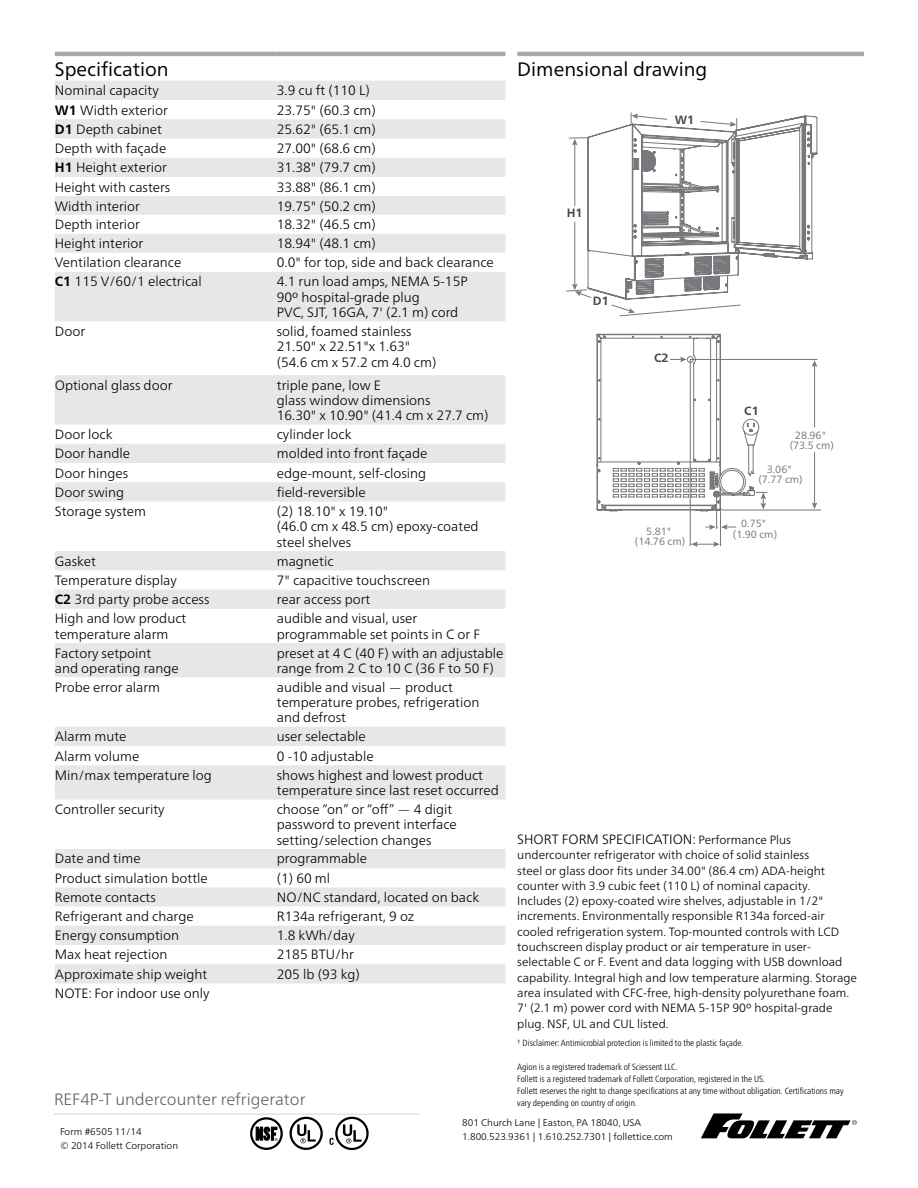
<style>
.page{position:relative;width:918px;height:1188px;background:#fff}
.page>*{position:absolute;margin:0;border:0;box-sizing:border-box;transform-origin:0 0}
.t1{font:19.5px "Frutiger Neue LT Pro";color:#000}
.t2{font:300 16.5px "Frutiger Neue LT Pro";color:#636466}
.t3{font:300 13.5px/15.3px "Frutiger Neue LT Pro";color:#000}
.t4{font:300 12px/15.3px "Frutiger Neue LT Pro";color:#000}
.t5{font:700 12px "Frutiger Neue LT Pro";color:#474749}
.t6{font:10.5px/10.5px "Frutiger Neue LT Pro";color:#77787b;text-align:center}
.t7{font:300 9.75px/13.5px "Frutiger Neue LT Pro";color:#000}
.t8{font:300 condensed 9px/12px "Frutiger Neue LT Pro";color:#000}
.s1{font-weight:700}
.s2{font-size:12px}
.s3{font-stretch:normal}
</style>
<div class="page">
<svg style="left:701px;top:1113px;width:156px;height:26px"></svg>
<hr style="left:54px;top:1114px;width:144px;height:1px;background:#d1d3d4">
<hr style="left:198px;top:1114px;width:222px;height:1px;background:#d1d3d4">
<svg style="left:55px;top:81px;width:450px;height:902px"></svg>
<hr style="left:55px;top:52px;width:222px;height:4px;background:#a7a9ac">
<hr style="left:277px;top:52px;width:228px;height:4px;background:#a7a9ac">
<hr style="left:517px;top:52px;width:347px;height:4px;background:#a7a9ac">
<hr style="left:722px;top:510px;width:99px;height:1px;background:#77787b">
<hr style="left:720px;top:511px;width:1px;height:35px;background:#77787b">
<hr style="left:690px;top:360px;width:1px;height:186px;background:#77787b">
<svg style="left:693px;top:545px;width:25px;height:2px"></svg>
<svg style="left:689px;top:512px;width:48px;height:33px"></svg>
<svg style="left:596px;top:115px;width:222px;height:397px"></svg>
<svg style="left:566px;top:112px;width:202px;height:381px"></svg>
<svg style="left:251px;top:1118px;width:31px;height:31px"></svg>
<div style="left:250px;top:1117px;width:33px;height:33px;border:2px solid #000;border-radius:50%"></div>
<svg style="left:255px;top:1126px;width:23px;height:15px"></svg>
<svg style="left:291px;top:1118px;width:31px;height:31px"></svg>
<div style="left:290px;top:1117px;width:33px;height:33px;border:2px solid #000;border-radius:50%"></div>
<svg style="left:297px;top:1124px;width:19px;height:19px"></svg>
<svg style="left:336px;top:1118px;width:32px;height:31px"></svg>
<div style="left:335px;top:1117px;width:34px;height:33px;border:2px solid #000;border-radius:50%"></div>
<svg style="left:343px;top:1124px;width:19px;height:19px"></svg>
<svg style="left:330px;top:1138px;width:4px;height:7px"></svg>
<h1 class="t1" style="left:55px;top:58px;width:115px">Specification</h1>
<p class="t3" style="left:55px;top:83px;width:105px">Nominal capacity</p>
<p class="t3" style="left:277px;top:83px;width:95px">3.9 cu ft (110 L)</p>
<p class="t3" style="left:55px;top:102px;width:115px"><span class="s1">W1</span> Width exterior</p>
<p class="t3" style="left:277px;top:102px;width:100px">23.75" (60.3 cm)</p>
<p class="t3" style="left:55px;top:121px;width:109px"><span class="s1">D1</span> Depth cabinet</p>
<p class="t3" style="left:277px;top:121px;width:100px">25.62" (65.1 cm)</p>
<p class="t3" style="left:55px;top:141px;width:113px">Depth with façade</p>
<p class="t3" style="left:277px;top:141px;width:100px">27.00" (68.6 cm)</p>
<p class="t3" style="left:55px;top:160px;width:114px"><span class="s1">H1</span> Height exterior</p>
<p class="t3" style="left:277px;top:160px;width:100px">31.38" (79.7 cm)</p>
<p class="t3" style="left:55px;top:179px;width:117px">Height with casters</p>
<p class="t3" style="left:277px;top:179px;width:100px">33.88" (86.1 cm)</p>
<p class="t3" style="left:55px;top:198px;width:87px">Width interior</p>
<p class="t3" style="left:277px;top:198px;width:100px">19.75" (50.2 cm)</p>
<p class="t3" style="left:55px;top:217px;width:87px">Depth interior</p>
<p class="t3" style="left:277px;top:217px;width:100px">18.32" (46.5 cm)</p>
<p class="t3" style="left:55px;top:236px;width:90px">Height interior</p>
<p class="t3" style="left:277px;top:236px;width:100px">18.94" (48.1 cm)</p>
<p class="t3" style="left:55px;top:255px;width:128px">Ventilation clearance</p>
<p class="t3" style="left:277px;top:255px;width:219px">0.0" for top, side and back clearance</p>
<p class="t3" style="left:55px;top:274px;width:148px"><span class="s1">C1</span> 115 V/60/1 electrical</p>
<p class="t3" style="left:277px;top:274px;width:192px">4.1 run load amps, NEMA 5-15P<br>90º hospital-grade plug<br>PVC, SJT, 16GA, 7' (2.1 m) cord</p>
<p class="t3" style="left:55px;top:323px;width:32px">Door</p>
<p class="t3" style="left:277px;top:323px;width:161px">solid, foamed stainless<br>21.50" x 22.51"x 1.63" (54.6 cm x 57.2 cm 4.0 cm)</p>
<p class="t3" style="left:55px;top:377px;width:119px">Optional glass door</p>
<p class="t3" style="left:277px;top:377px;width:213px">triple pane, low E<br>glass window dimensions<br>16.30" x 10.90" (41.4 cm x 27.7 cm)</p>
<p class="t3" style="left:55px;top:427px;width:59px">Door lock</p>
<p class="t3" style="left:277px;top:427px;width:76px">cylinder lock</p>
<p class="t3" style="left:55px;top:446px;width:77px">Door handle</p>
<p class="t3" style="left:277px;top:446px;width:152px">molded into front façade</p>
<p class="t3" style="left:55px;top:465px;width:75px">Door hinges</p>
<p class="t3" style="left:277px;top:465px;width:151px">edge-mount, self-closing</p>
<p class="t3" style="left:55px;top:484px;width:71px">Door swing</p>
<p class="t3" style="left:277px;top:484px;width:90px">field-reversible</p>
<p class="t3" style="left:55px;top:504px;width:93px">Storage system</p>
<p class="t3" style="left:277px;top:504px;width:203px">(2) 18.10" x 19.10"<br>(46.0 cm x 48.5 cm) epoxy-coated steel shelves</p>
<p class="t3" style="left:55px;top:553px;width:43px">Gasket</p>
<p class="t3" style="left:277px;top:553px;width:58px">magnetic</p>
<p class="t3" style="left:55px;top:572px;width:124px">Temperature display</p>
<p class="t3" style="left:277px;top:572px;width:155px">7" capacitive touchscreen</p>
<p class="t3" style="left:55px;top:592px;width:156px"><span class="s1">C2</span> 3rd party probe access</p>
<p class="t3" style="left:277px;top:592px;width:95px">rear access port</p>
<p class="t3" style="left:55px;top:611px;width:133px">High and low product temperature alarm</p>
<p class="t3" style="left:277px;top:611px;width:205px">audible and visual, user programmable set points in C or F</p>
<p class="t3" style="left:55px;top:645px;width:125px">Factory setpoint<br>and operating range</p>
<p class="t3" style="left:277px;top:645px;width:228px">preset at 4 C (40 F) with an adjustable range from 2 C to 10 C (36 F to 50 F)</p>
<p class="t3" style="left:55px;top:679px;width:107px">Probe error alarm</p>
<p class="t3" style="left:277px;top:679px;width:204px">audible and visual — product temperature probes, refrigeration and defrost</p>
<p class="t3" style="left:55px;top:729px;width:73px">Alarm mute</p>
<p class="t3" style="left:277px;top:729px;width:90px">user selectable</p>
<p class="t3" style="left:55px;top:748px;width:86px">Alarm volume</p>
<p class="t3" style="left:277px;top:748px;width:98px">0 -10 adjustable</p>
<p class="t3" style="left:55px;top:767px;width:158px">Min/max temperature log</p>
<p class="t3" style="left:277px;top:767px;width:224px">shows highest and lowest product temperature since last reset occurred</p>
<p class="t3" style="left:55px;top:802px;width:111px">Controller security</p>
<p class="t3" style="left:277px;top:802px;width:181px">choose “on” or “off” — 4 digit password to prevent interface setting/selection changes</p>
<p class="t3" style="left:55px;top:851px;width:87px">Date and time</p>
<p class="t3" style="left:277px;top:851px;width:92px">programmable</p>
<p class="t3" style="left:55px;top:870px;width:154px">Product simulation bottle</p>
<p class="t3" style="left:277px;top:870px;width:55px">(1) 60 ml</p>
<p class="t3" style="left:55px;top:890px;width:103px">Remote contacts</p>
<p class="t3" style="left:277px;top:890px;width:204px">NO/NC standard, located on back</p>
<p class="t3" style="left:55px;top:908px;width:140px">Refrigerant and charge</p>
<p class="t3" style="left:277px;top:908px;width:139px">R134a refrigerant, 9 oz</p>
<p class="t3" style="left:55px;top:928px;width:126px">Energy consumption</p>
<p class="t3" style="left:277px;top:928px;width:79px">1.8 kWh/day</p>
<p class="t3" style="left:55px;top:947px;width:114px">Max heat rejection</p>
<p class="t3" style="left:277px;top:947px;width:79px">2185 BTU/hr</p>
<p class="t3" style="left:55px;top:966px;width:154px">Approximate ship weight</p>
<p class="t3" style="left:277px;top:966px;width:85px">205 lb (93 kg)</p>
<p class="t3" style="left:55px;top:986px;width:156px">NOTE: For indoor use only</p>
<h1 class="t1" style="left:517px;top:58px;width:192px">Dimensional drawing</h1>
<p class="t5" style="left:675px;top:113px;width:21px">W1</p>
<p class="t5" style="left:567px;top:206px;width:17px">H1</p>
<p class="t5" style="left:593px;top:294px;width:17px">D1</p>
<p class="t5" style="left:654px;top:351px;width:16px">C2</p>
<p class="t5" style="left:744px;top:404px;width:16px">C1</p>
<p class="t6" style="left:790px;top:430px;width:46px">28.96" (73.5 cm)</p>
<p class="t6" style="left:758px;top:464px;width:46px">3.06" (7.77 cm)</p>
<p class="t6" style="left:741px;top:518px;width:27px">0.75"</p>
<p class="t6" style="left:646px;top:526px;width:27px">5.81"</p>
<p class="t6" style="left:733px;top:529px;width:46px">(1.90 cm)</p>
<p class="t6" style="left:635px;top:536px;width:52px">(14.76 cm)</p>
<p class="t3" style="left:517px;top:831px;width:275px">SHORT FORM SPECIFICATION: <span class="s2">Performance Plus</span></p>
<p class="t4" style="left:517px;top:847px;width:341px">undercounter refrigerator with choice of solid stainless<br>steel or glass door fits under 34.00" (86.4 cm) ADA-height counter with 3.9 cubic feet (110 L) of nominal capacity.<br>Includes (2) epoxy-coated wire shelves, adjustable in 1/2" increments. Environmentally responsible R134a forced-air cooled refrigeration system. Top-mounted controls with LCD touchscreen display product or air temperature in user&shy;selectable C or F. Event and data logging with USB download capability. Integral high and low temperature alarming. Storage area insulated with CFC-free, high-density polyurethane foam.<br>7' (2.1 m) power cord with NEMA 5-15P 90º hospital-grade plug. NSF, UL and CUL listed.</p>
<p class="t8" style="left:517px;top:1037px;width:228px"><span class="s3">1</span> Disclaimer: Antimicrobial protection is limited to the plastic façade.</p>
<p class="t8" style="left:517px;top:1061px;width:328px">Agion is a registered trademark of Sciessent LLC.<br>Follett is a registered trademark of Follett Corporation, registered in the US.<br>Follett reserves the right to change specifications at any time without obligation. Certifications may vary depending on country of origin.</p>
<p class="t2" style="left:54px;top:1089px;width:253px">REF4P-T undercounter refrigerator</p>
<p class="t7" style="left:60px;top:1125px;width:120px">Form #6505 11/14<br>© 2014 Follett Corporation</p>
<p class="t7" style="left:462px;top:1116px;width:212px">801 Church Lane | Easton, PA 18040, USA<br>1.800.523.9361 | 1.610.252.7301 | follettice.com</p>
</div>
